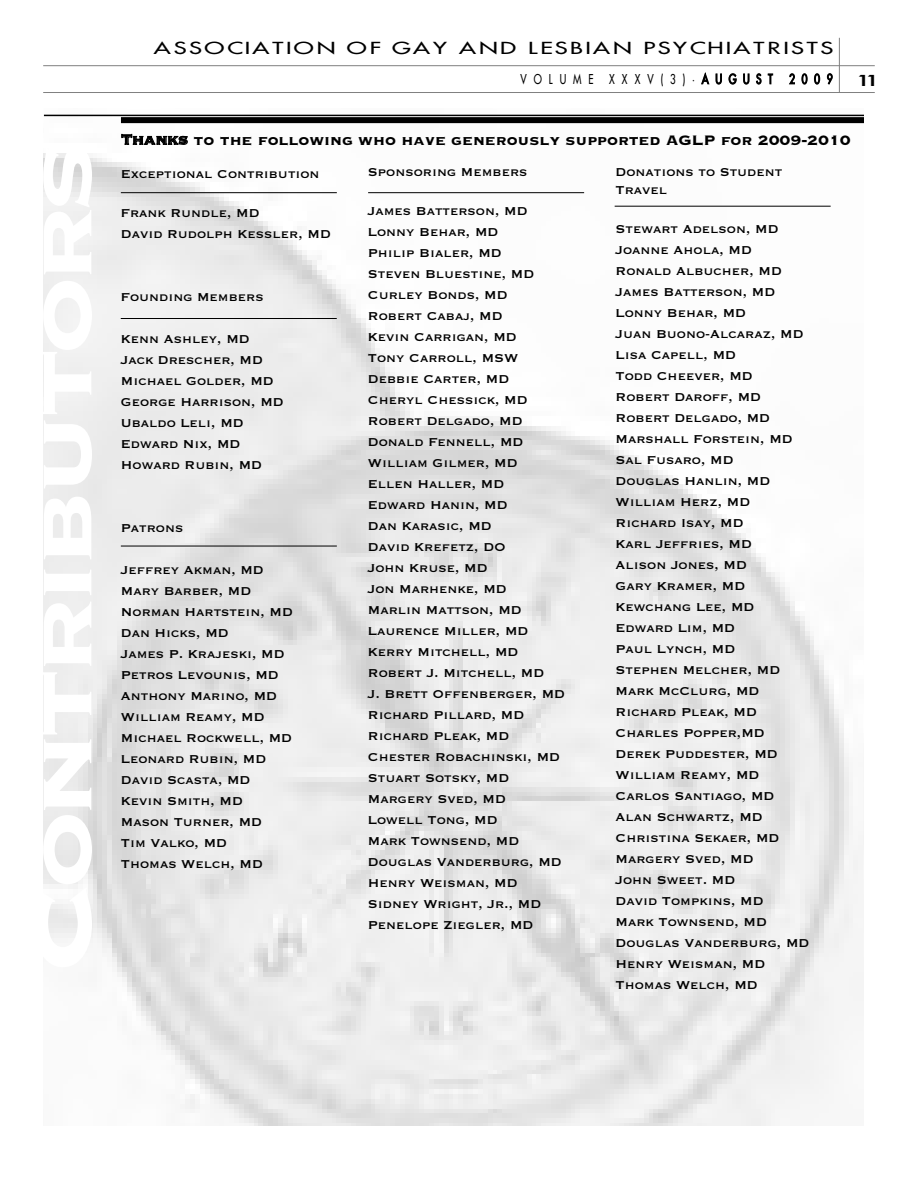
<style>
.page{position:relative;width:918px;height:1188px;background:#fff}
.page>*{position:absolute;margin:0;border:0;box-sizing:border-box;transform-origin:0 0}
.t1{font:108px "Copperplate Thirty Three BC";letter-spacing:-.06em;color:#fff;scale:1.2 1}
.t2{font:18px "Copperplate Thirty Three BC";letter-spacing:-.005em;color:#000}
.t3{font:16.5px "Fusi Extended";letter-spacing:.205em;color:#000}
.t4{font:15px/21px "Copperplate Thirty One BC";color:#000}
.t5{font:700 15px "Fusi Extended";color:#000}
.t6{font:13.5px "Fusi Condensed";letter-spacing:.475em;color:#000}
</style>
<div class="page">
<hr style="left:43px;top:92px;width:832px;height:1px;background:#808080">
<hr style="left:43px;top:65px;width:832px;height:1px;background:#808080">
<hr style="left:839px;top:38px;width:1px;height:55px;background:#808080">
<img style="left:44px;top:114px;width:820px;height:1011px">
<hr style="left:121px;top:192px;width:216px;height:1px;background:#000">
<hr style="left:44px;top:115px;width:820px;height:1px;background:#000">
<hr style="left:121px;top:546px;width:216px;height:1px;background:#000">
<div style="left:121px;top:117px;width:743px;height:6px;background:#000"></div>
<hr style="left:615px;top:206px;width:216px;height:1px;background:#000">
<hr style="left:121px;top:318px;width:216px;height:1px;background:#000">
<hr style="left:368px;top:192px;width:216px;height:1px;background:#000">
<h1 class="t1" style="left:9px;top:975px;width:697px;rotate:-90deg">Contributors</h1>
<p class="t3" style="left:154px;top:39px;width:680px">ASSOCIATION OF GAY AND LESBIAN PSYCHIATRISTS</p>
<p class="t6" style="left:520px;top:72px;width:314px">VOLUME XXXV(3)•AUGUST 2009</p>
<p class="t5" style="left:857px;top:72px;width:19px">11</p>
<p class="t2" style="left:121px;top:131px;width:731px">Thanks to the following who have generously supported AGLP for 2009-2010</p>
<p class="t4" style="left:121px;top:163px;width:200px">Exceptional Contribution</p>
<p class="t4" style="left:121px;top:202px;width:212px">Frank Rundle, MD<br>David Rudolph Kessler, MD</p>
<p class="t4" style="left:616px;top:163px;width:168px;line-height:18px">Donations to Student<br>Travel</p>
<p class="t4" style="left:616px;top:218px;width:195px">Stewart Adelson, MD<br>Joanne Ahola, MD<br>Ronald Albucher, MD<br>James Batterson, MD<br>Lonny Behar, MD<br>Juan Buono-Alcaraz, MD<br>Lisa Capell, MD<br>Todd Cheever, MD<br>Robert Daroff, MD<br>Robert Delgado, MD<br>Marshall Forstein, MD<br>Sal Fusaro, MD<br>Douglas Hanlin, MD<br>William Herz, MD<br>Richard Isay, MD<br>Karl Jeffries, MD<br>Alison Jones, MD<br>Gary Kramer, MD<br>Kewchang Lee, MD<br>Edward Lim, MD<br>Paul Lynch, MD<br>Stephen Melcher, MD<br>Mark McClurg, MD<br>Richard Pleak, MD<br>Charles Popper,MD<br>Derek Puddester, MD<br>William Reamy, MD<br>Carlos Santiago, MD<br>Alan Schwartz, MD<br>Christina Sekaer, MD<br>Margery Sved, MD<br>John Sweet. MD<br>David Tompkins, MD<br>Mark Townsend, MD<br>Douglas Vanderburg, MD<br>Henry Weisman, MD</p>
<p class="t4" style="left:368px;top:162px;width:161px">Sponsoring Members</p>
<p class="t4" style="left:368px;top:201px;width:199px">James Batterson, MD<br>Lonny Behar, MD<br>Philip Bialer, MD<br>Steven Bluestine, MD<br>Curley Bonds, MD<br>Robert Cabaj, MD<br>Kevin Carrigan, MD<br>Tony Carroll, MSW<br>Debbie Carter, MD<br>Cheryl Chessick, MD<br>Robert Delgado, MD<br>Donald Fennell, MD<br>William Gilmer, MD<br>Ellen Haller, MD<br>Edward Hanin, MD<br>Dan Karasic, MD<br>David Krefetz, DO<br>John Kruse, MD<br>Jon Marhenke, MD<br>Marlin Mattson, MD<br>Laurence Miller, MD<br>Kerry Mitchell, MD<br>Robert J. Mitchell, MD<br>J. Brett Offenberger, MD<br>Richard Pillard, MD<br>Richard Pleak, MD<br>Chester Robachinski, MD<br>Stuart Sotsky, MD<br>Margery Sved, MD<br>Lowell Tong, MD<br>Mark Townsend, MD<br>Douglas Vanderburg, MD<br>Henry Weisman, MD<br>Sidney Wright, Jr., MD<br>Penelope Ziegler, MD</p>
<p class="t4" style="left:121px;top:286px;width:144px">Founding Members</p>
<p class="t4" style="left:121px;top:328px;width:164px">Kenn Ashley, MD<br>Jack Drescher, MD<br>Michael Golder, MD<br>George Harrison, MD<br>Ubaldo Leli, MD<br>Edward Nix, MD<br>Howard Rubin, MD</p>
<p class="t4" style="left:121px;top:517px;width:64px">Patrons</p>
<p class="t4" style="left:121px;top:559px;width:174px">Jeffrey Akman, MD<br>Mary Barber, MD<br>Norman Hartstein, MD<br>Dan Hicks, MD<br>James P. Krajeski, MD<br>Petros Levounis, MD<br>Anthony Marino, MD<br>William Reamy, MD<br>Michael Rockwell, MD<br>Leonard Rubin, MD<br>David Scasta, MD<br>Kevin Smith, MD<br>Mason Turner, MD<br>Tim Valko, MD<br>Thomas Welch, MD</p>
<p class="t4" style="left:616px;top:974px;width:144px">Thomas Welch, MD</p>
</div>
